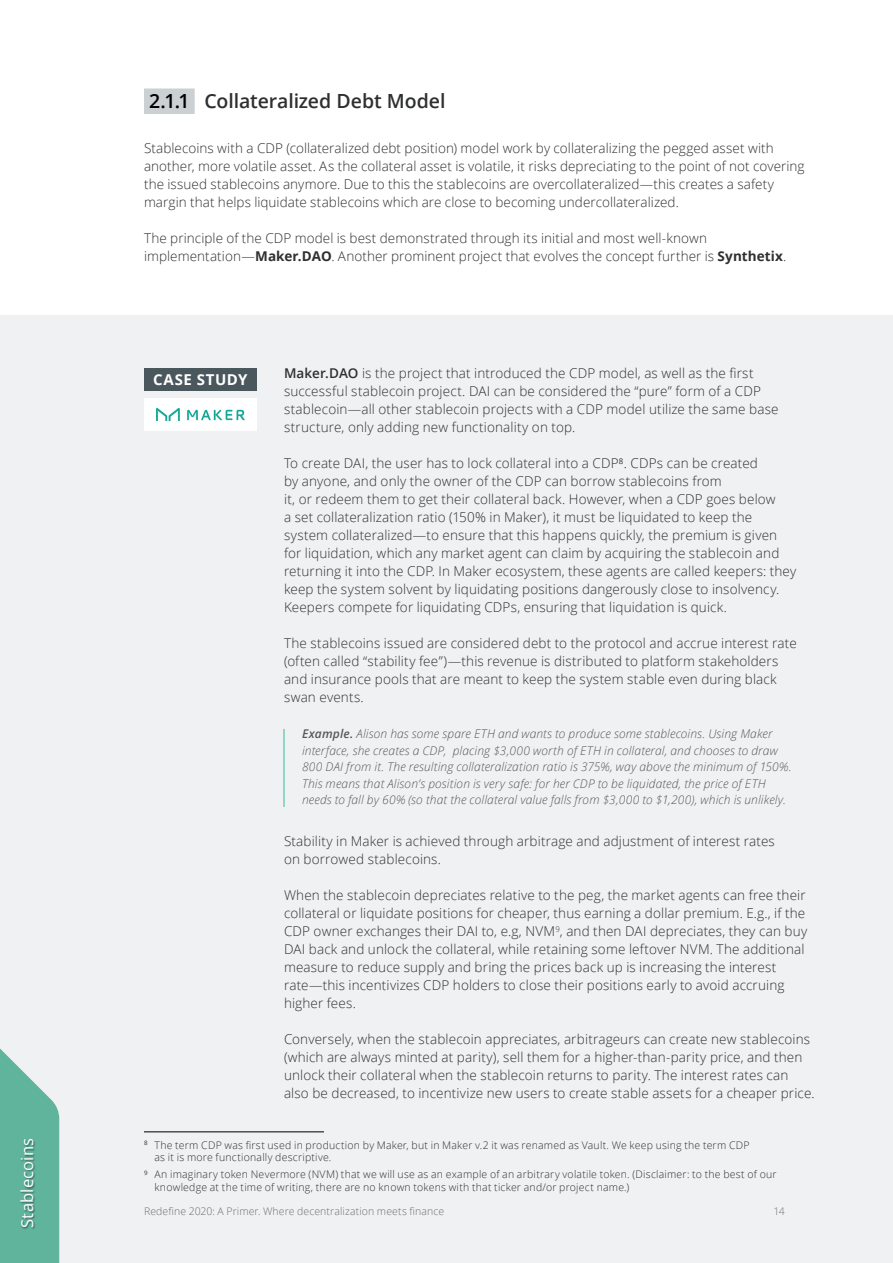
<style>
.page{position:relative;width:893px;height:1263px;background:#fff}
.page>*{position:absolute;margin:0;border:0;box-sizing:border-box;transform-origin:0 0}
.t1{font:600 19.5px "Open Sans";letter-spacing:-.005em;color:#2e2f31}
.t2{font:16.5px "Open Sans";letter-spacing:.01em;color:#fff}
.CaseStudy_Card_1{font:700 15px "Open Sans";letter-spacing:.04em;color:#fff}
.Text_9{font:300 13.5px/18px "Open Sans";letter-spacing:.01em;color:#2e2f31}
.Boxout{font:italic 300 12px/16.5px "Open Sans";letter-spacing:.01em;color:#58585a}
.Footnote{font:300 10.5px/12.6px "Open Sans";letter-spacing:.02em;color:#2e2f31}
.t3{font:300 10.5px "Open Sans";letter-spacing:.01em;color:#6e6e6e}
.s1{color:#000}
.s2{font-weight:700}
.s3{font-weight:600}
</style>
<div class="page">
<div style="left:0;top:315px;width:893px;height:948px;background:#eff1f2"></div>
<div style="left:144px;top:89px;width:51px;height:25px;background:#cbd0d3"></div>
<hr style="left:284px;top:729px;width:1px;height:78px;background:#3abc98">
<div style="left:144px;top:398px;width:112px;height:32px;background:#fff"></div>
<img style="left:156px;top:408px;width:88px;height:12px">
<div style="left:144px;top:369px;width:112px;height:22px;background:#4a575d"></div>
<hr style="left:144px;top:1131px;width:180px;height:1px;background:#000">
<svg style="left:0;top:1048px;width:59px;height:215px"></svg>
<div style="left:20px;top:1139px;width:15px;height:91px;background:#000;opacity:.4"></div>
<p class="t2" style="left:16px;top:1228px;width:91px;rotate:-90deg">Stablecoins</p>
<h4 class="t1" style="left:149px;top:88px;width:298px"><span class="s1">2.1.1</span> Collateralized Debt Model</h4>
<p class="Text_9" style="left:144px;top:139px;width:662px">Stablecoins with a CDP (collateralized debt position) model work by collateralizing the pegged asset with another, more volatile asset. As the collateral asset is volatile, it risks depreciating to the point of not covering the issued stablecoins anymore. Due to this the stablecoins are overcollateralized—this creates a safety margin that helps liquidate stablecoins which are close to becoming undercollateralized.</p>
<p class="Text_9" style="left:144px;top:229px;width:644px">The principle of the CDP model is best demonstrated through its initial and most well-known implementation—<span class="s2">Maker.DAO</span>. Another prominent project that evolves the concept further is <span class="s2">Synthetix</span>.</p>
<p class="CaseStudy_Card_1" style="left:153px;top:369px;width:96px">CASE STUDY</p>
<p class="Text_9" style="left:284px;top:364px;width:496px"><span class="s3">Maker.DAO</span> is the project that introduced the CDP model, as well as the first successful stablecoin project. DAI can be considered the “pure” form of a CDP stablecoin—all other stablecoin projects with a CDP model utilize the same base structure, only adding new functionality on top.</p>
<p class="Text_9" style="left:284px;top:454px;width:514px">To create DAI, the user has to lock collateral into a CDP<sup>8</sup>. CDPs can be created<br>by anyone, and only the owner of the CDP can borrow stablecoins from<br>it, or redeem them to get their collateral back. However, when a CDP goes below<br>a set collateralization ratio (150% in Maker), it must be liquidated to keep the system collateralized—to ensure that this happens quickly, the premium is given for liquidation, which any market agent can claim by acquiring the stablecoin and returning it into the CDP. In Maker ecosystem, these agents are called keepers: they keep the system solvent by liquidating positions dangerously close to insolvency.<br>Keepers compete for liquidating CDPs, ensuring that liquidation is quick.</p>
<p class="Text_9" style="left:284px;top:634px;width:514px">The stablecoins issued are considered debt to the protocol and accrue interest rate (often called “stability fee”)—this revenue is distributed to platform stakeholders and insurance pools that are meant to keep the system stable even during black swan events.</p>
<p class="Boxout" style="left:302px;top:725px;width:491px"><span class="s3">Example.</span> Alison has some spare ETH and wants to produce some stablecoins. Using Maker interface, she creates a CDP, placing $3,000 worth of ETH in collateral, and chooses to draw 800 DAI from it. The resulting collateralization ratio is 375%, way above the minimum of 150%.<br>This means that Alison’s position is very safe: for her CDP to be liquidated, the price of ETH needs to fall by 60% (so that the collateral value falls from $3,000 to $1,200), which is unlikely.</p>
<p class="Text_9" style="left:284px;top:832px;width:492px">Stability in Maker is achieved through arbitrage and adjustment of interest rates on borrowed stablecoins.</p>
<p class="Text_9" style="left:284px;top:886px;width:525px">When the stablecoin depreciates relative to the peg, the market agents can free their collateral or liquidate positions for cheaper, thus earning a dollar premium. E.g., if the CDP owner exchanges their DAI to, e.g, NVM<sup>9</sup>, and then DAI depreciates, they can buy DAI back and unlock the collateral, while retaining some leftover NVM. The additional measure to reduce supply and bring the prices back up is increasing the interest rate—this incentivizes CDP holders to close their positions early to avoid accruing higher fees.</p>
<p class="Text_9" style="left:284px;top:1030px;width:532px">Conversely, when the stablecoin appreciates, arbitrageurs can create new stablecoins (which are always minted at parity), sell them for a higher-than-parity price, and then unlock their collateral when the stablecoin returns to parity. The interest rates can also be decreased, to incentivize new users to create stable assets for a cheaper price.</p>
<p class="Footnote" style="left:154px;top:1138px;width:597px;text-indent:-10px"><sup>8</sup> The term CDP was first used in production by Maker, but in Maker v.2 it was renamed as Vault. We keep using the term CDP as it is more functionally descriptive.</p>
<p class="Footnote" style="left:154px;top:1168px;width:624px;text-indent:-10px"><sup>9</sup> An imaginary token Nevermore (NVM) that we will use as an example of an arbitrary volatile token. (Disclaimer: to the best of our knowledge at the time of writing, there are no known tokens with that ticker and/or project name.)</p>
<p class="t3" style="left:144px;top:1204px;width:302px">Redefine 2020: A Primer. Where decentralization meets finance</p>
<p class="t3" style="left:773px;top:1204px;width:13px">14</p>
</div>
